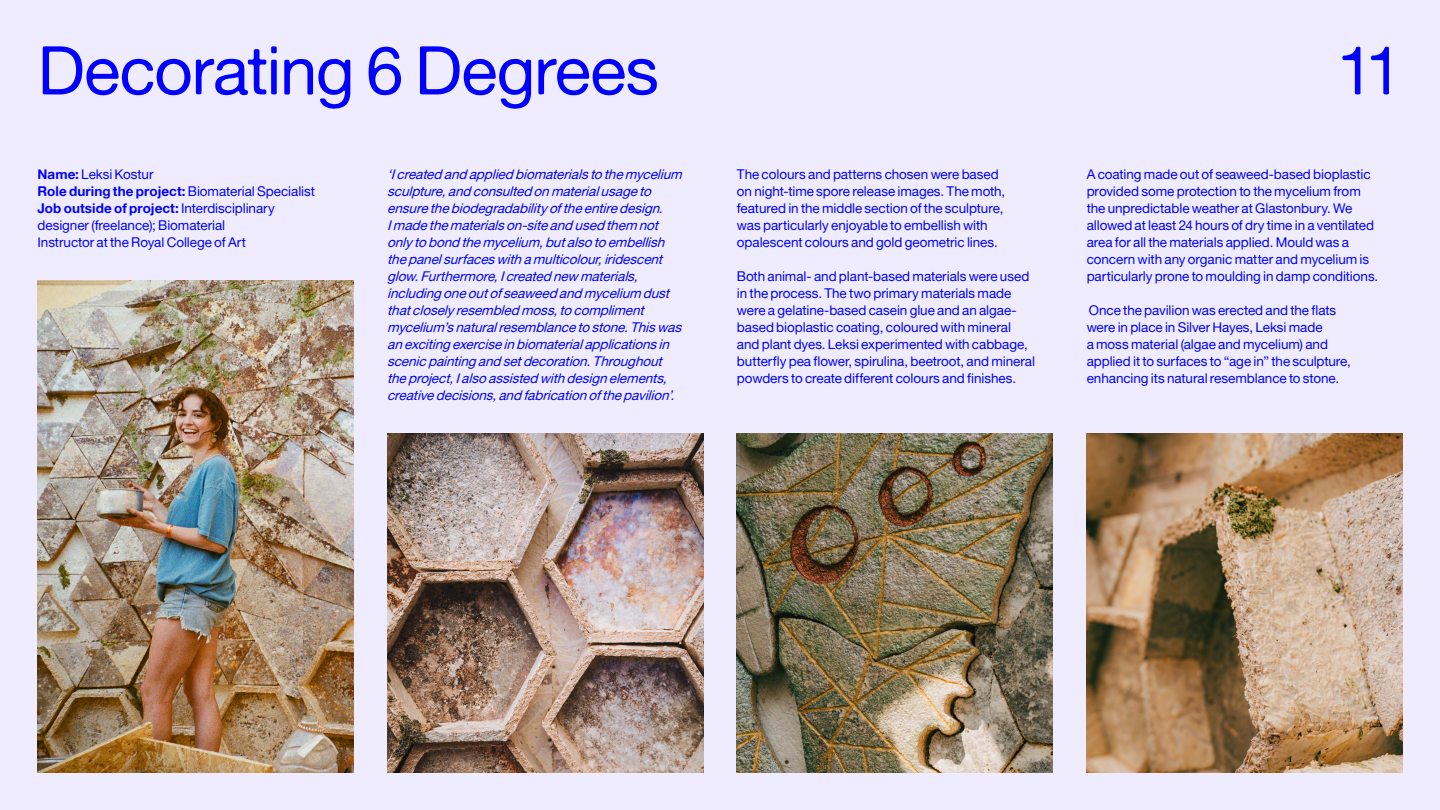
<style>
.page{position:relative;width:1440px;height:810px;background:#efecff}
.page>*{position:absolute;margin:0;border:0;box-sizing:border-box;transform-origin:0 0}
.t1{font:67.5px "Alte Haas Grotesk";letter-spacing:-.02em;color:#00f}
.t2{font:13.5px/17px "Alte Haas Grotesk";letter-spacing:-.005em;color:#00f}
.t3{font:italic 13.5px/17px "Alte Haas Grotesk";color:#00f}
.t4{font:13.5px/17px "Alte Haas Grotesk Bold";letter-spacing:.005em;color:#00f}
.s1{font-family:"Alte Haas Grotesk Bold"}
.s2{font-family:"Alte Haas Grotesk"}
</style>
<div class="page">
<img style="left:38px;top:281px;width:315px;height:491px">
<img style="left:387px;top:434px;width:316px;height:338px">
<img style="left:737px;top:434px;width:316px;height:338px">
<img style="left:1087px;top:434px;width:315px;height:338px">
<h1 class="t1" style="left:38px;top:30px;width:623px">Decorating 6 Degrees</h1>
<p class="t2" style="left:38px;top:166px;width:118px"><span class="s1">Name:</span> Leksi Kostur</p>
<p class="t4" style="left:38px;top:183px;width:279px">Role during the project: <span class="s2">Biomaterial Specialist<br></span>Job outside of project: <span class="s2">Interdisciplinary</span></p>
<p class="t2" style="left:37px;top:217px;width:210px">designer (freelance); Biomaterial<br>Instructor at the Royal College of Art</p>
<p class="t3" style="left:387px;top:166px;width:300px">‘Icreated and applied biomaterialstothemycelium sculpture,and consulted onmaterialusageto ensurethebiodegradabilityoftheentiredesign.<br>Imadethematerialson-siteand used them not onlytobond themycelium,butalsotoembellish thepanelsurfaceswithamulticolour,iridescent glow.Furthermore,Icreated new materials, includingoneoutofseaweed and mycelium dust thatcloselyresembled moss,tocompliment mycelium’snaturalresemblancetostone.Thiswas anexcitingexerciseinbiomaterialapplicationsin scenicpaintingand setdecoration.Throughout theproject,Ialsoassisted withdesignelements, creativedecisions,and fabricationofthepavilion’.</p>
<p class="t2" style="left:737px;top:166px;width:270px">The colours and patterns chosen were based on night-time spore release images. The moth, featured in the middle section of the sculpture, was particularly enjoyable to embellish with opalescent colours and gold geometric lines.</p>
<p class="t2" style="left:737px;top:268px;width:300px">Both animal- and plant-based materials were used in the process. The two primary materials made were a gelatine-based casein glue and an algae&shy;based bioplastic coating, coloured with mineral and plant dyes. Leksi experimented with cabbage, butterfly pea flower, spirulina, beetroot, and mineral powders to create different colours and finishes.</p>
<h1 class="t1" style="left:1337px;top:30px;width:68px">11</h1>
<p class="t2" style="left:1087px;top:166px;width:293px">A coating made out of seaweed-based bioplastic provided some protection to the mycelium from the unpredictable weather at Glastonbury. We allowed at least 24 hours of dry time in a ventilated area for all the materials applied. Mould was a concern with any organic matter and mycelium is particularly prone to moulding in damp conditions.</p>
<p class="t2" style="left:1087px;top:301px;width:266px">Once the pavilion was erected and the flats were in place in Silver Hayes, Leksi made<br>a moss material (algae and mycelium) and applied it to surfaces to “age in” the sculpture, enhancing its natural resemblance to stone.</p>
</div>
